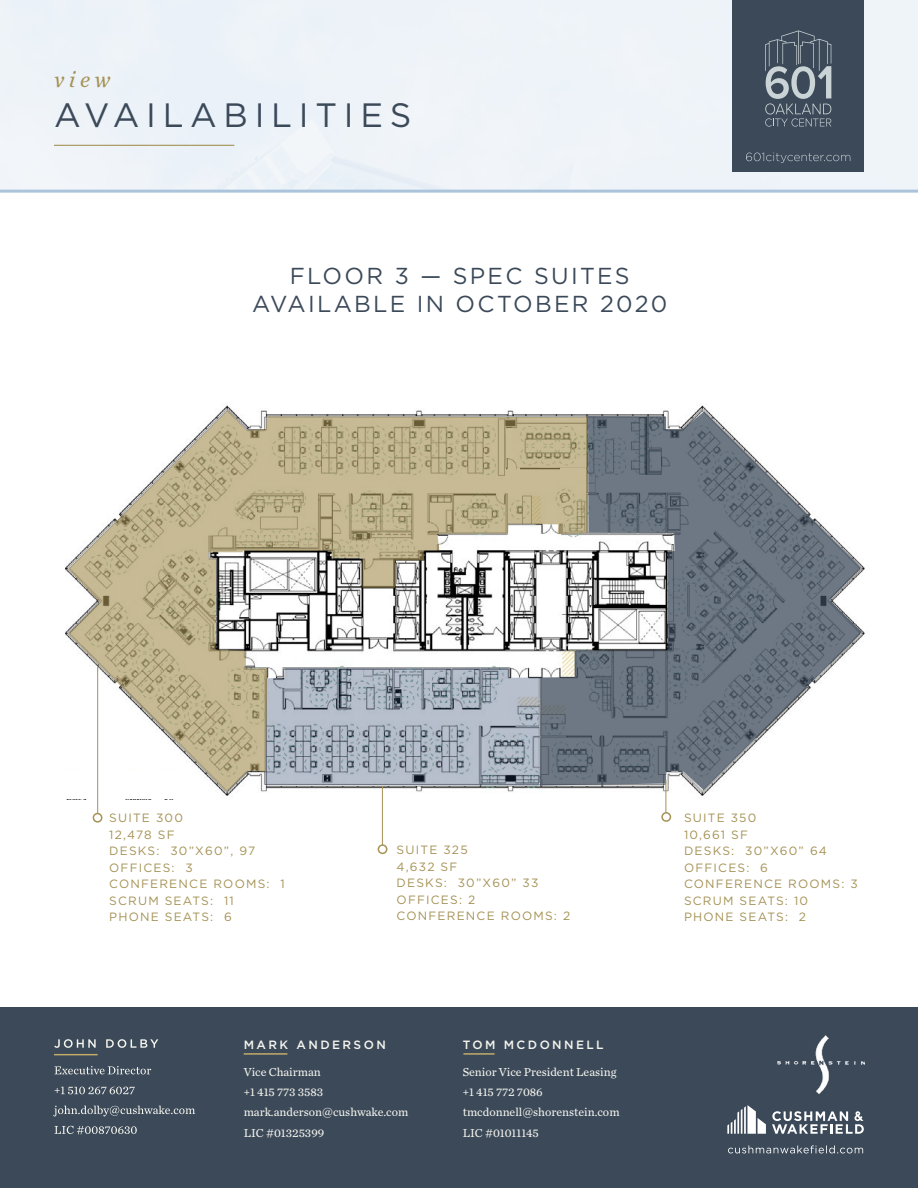
<style>
.page{position:relative;width:918px;height:1188px;background:#fff}
.page>*{position:absolute;margin:0;border:0;box-sizing:border-box;transform-origin:0 0}
.t1{font:33.75px "Gotham";letter-spacing:.2em;color:#3b4959}
.t2{font:23.1px/27.8px "Gotham";letter-spacing:.1em;color:#3b4959;text-align:center}
.t3{font:italic 22.5px "Chronicle Text G2";color:#a59255}
.t4{font:12px/16.5px "Gotham";letter-spacing:.1em;color:#a59255}
.t5{font:12px/20.2px "Chronicle Text G2";color:#f6f5ee}
.t6{font:500 12px "Gotham";letter-spacing:.2em;color:#f6f5ee}
</style>
<div class="page">
<div style="left:0;top:0;width:918px;height:190px;background:#eef3f8"></div>
<div style="left:0;top:1007px;width:918px;height:181px;background:#3b4959"></div>
<svg style="left:54px;top:1126px;width:83px;height:8px"></svg>
<svg style="left:53px;top:1106px;width:142px;height:10px"></svg>
<svg style="left:55px;top:1087px;width:80px;height:7px"></svg>
<svg style="left:54px;top:1066px;width:97px;height:8px"></svg>
<svg style="left:54px;top:1039px;width:104px;height:9px"></svg>
<img style="left:777px;top:1035px;width:87px;height:59px">
<svg style="left:728px;top:1145px;width:135px;height:8px"></svg>
<svg style="left:727px;top:1105px;width:39px;height:29px"></svg>
<svg style="left:772px;top:1111px;width:92px;height:23px"></svg>
<hr style="left:54px;top:1054px;width:44px;height:1px;background:#c1ac6b">
<hr style="left:244px;top:1053px;width:43px;height:2px;background:#c1ac6b">
<hr style="left:463px;top:1053px;width:32px;height:2px;background:#c1ac6b">
<hr style="left:54px;top:145px;width:180px;height:1px;background:#a59255">
<div style="left:733px;top:0;width:131px;height:172px;background:#3b4959"></div>
<svg style="left:765px;top:30px;width:66px;height:97px"></svg>
<svg style="left:746px;top:153px;width:104px;height:10px"></svg>
<svg style="left:588px;top:411px;width:274px;height:379px"></svg>
<svg style="left:68px;top:410px;width:520px;height:382px"></svg>
<hr style="left:97px;top:666px;width:1px;height:149px;background:#a59255">
<hr style="left:382px;top:786px;width:1px;height:66px;background:#a59255">
<hr style="left:666px;top:780px;width:1px;height:35px;background:#a59255">
<div style="left:93px;top:813px;width:9px;height:10px;border:2px solid #a59255;border-radius:50%"></div>
<div style="left:378px;top:845px;width:9px;height:8px;background:#fff;border-radius:50%"></div>
<div style="left:378px;top:844px;width:9px;height:10px;border:2px solid #a59255;border-radius:50%"></div>
<div style="left:661px;top:812px;width:10px;height:10px;border:2px solid #a59255;border-radius:50%"></div>
<h3 class="t3" style="left:54px;top:62px;width:58px">view</h3>
<h1 class="t1" style="left:54px;top:94px;width:359px">AVAILABILITIES</h1>
<h2 class="t2" style="left:252px;top:262px;width:417px">FLOOR 3 — SPEC SUITES<br>AVAILABLE IN OCTOBER 2020</h2>
<p class="t4" style="left:109px;top:809px;width:177px">SUITE 300<br>12,478 SF<br>DESKS: 30”X60”, 97<br>OFFICES: 3<br>CONFERENCE ROOMS: 1<br>SCRUM SEATS: 11<br>PHONE SEATS: 6</p>
<p class="t4" style="left:397px;top:842px;width:175px">SUITE 325<br>4,632 SF<br>DESKS: 30”X60” 33<br>OFFICES: 2<br>CONFERENCE ROOMS: 2</p>
<p class="t6" style="left:244px;top:1037px;width:144px">MARK ANDERSON</p>
<p class="t5" style="left:244px;top:1061px;width:166px">Vice Chairman<br>+1 415 773 3583 mark.anderson@cushwake.com<br>LIC #01325399</p>
<p class="t6" style="left:463px;top:1037px;width:143px">TOM MCDONNELL</p>
<p class="t5" style="left:463px;top:1061px;width:158px">Senior Vice President Leasing +1 415 772 7086 tmcdonnell@shorenstein.com<br>LIC #01011145</p>
<p class="t4" style="left:684px;top:809px;width:175px">SUITE 350<br>10,661 SF<br>DESKS: 30”X60” 64<br>OFFICES: 6<br>CONFERENCE ROOMS: 3<br>SCRUM SEATS: 10<br>PHONE SEATS: 2</p>
</div>
